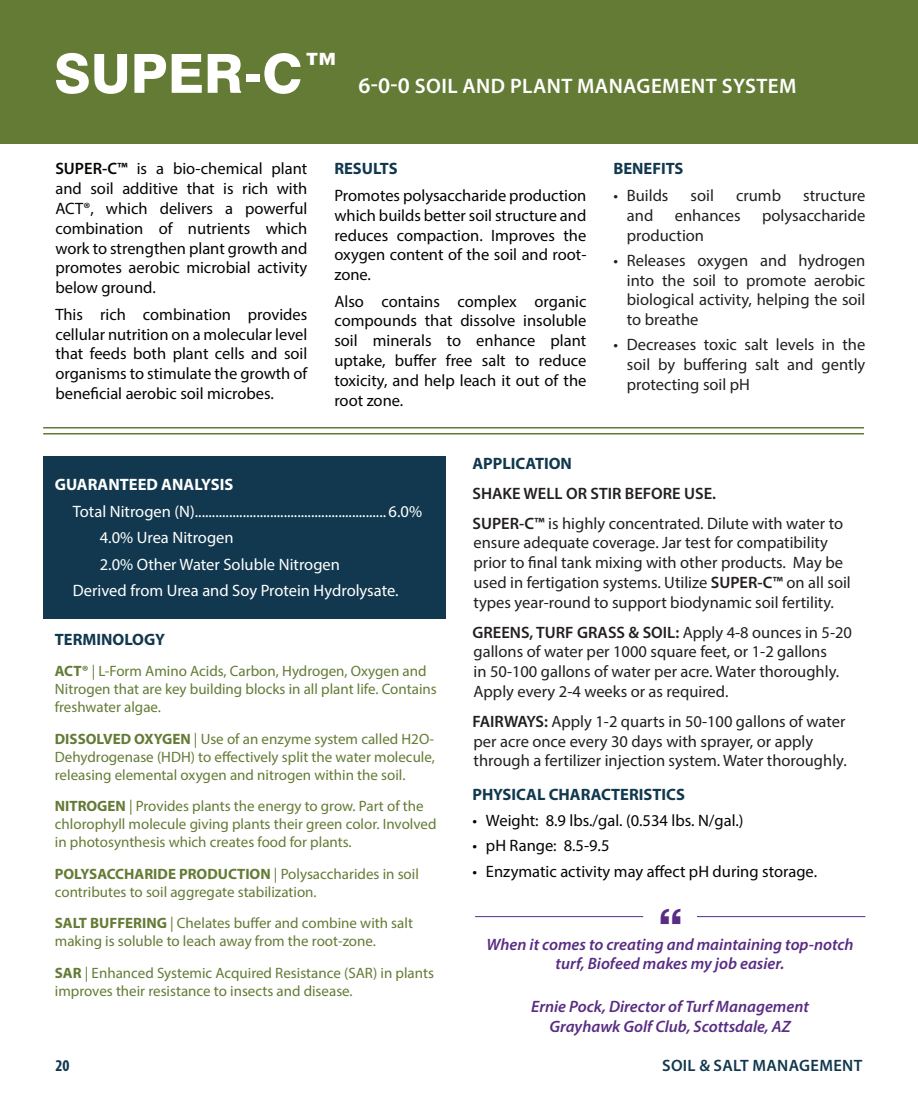
<style>
.page{position:relative;width:918px;height:1107px;background:#fff}
.page>*{position:absolute;margin:0;border:0;box-sizing:border-box;transform-origin:0 0}
.t1{font:800 45px "Swiss 721 BT";color:#592d83}
.t2{font:600 21px "Myriad Pro";letter-spacing:.02em;color:#fff}
.t3{font:16.5px/19.8px "Myriad Pro";color:#231f20}
.t4{font:16.5px/19.8px "Myriad Pro";color:#040503;text-align:justify}
.t5{font:16.5px "Myriad Pro";color:#fff}
.t6{font:italic 600 16.5px/19.8px "Myriad Pro";color:#592d83;text-align:center}
.t7{font:700 16.5px "Myriad Pro";color:#11384e}
.t8{font:700 16.5px "Myriad Pro";color:#11384e}
.t9{font:600 16.5px "Myriad Pro";letter-spacing:.02em;color:#11384e}
.t10{font:700 16.5px "Myriad Pro";color:#fff}
.t11{font:700 condensed 16.5px "Myriad Pro";color:#11384e}
.t12{font:15px/18px "Myriad Pro";color:#647b35}
.s1{font-family:"Swiss 721 BT";font-weight:800;font-size:54px}
.s2{font-size:22.5px}
.s3{font-weight:600}
.s4{font-weight:700}
</style>
<div class="page">
<div style="left:0;top:0;width:918px;height:143px;background:#647b35"></div>
<div style="left:43px;top:457px;width:403px;height:162px;background:#11384e"></div>
<hr style="left:43px;top:433px;width:821px;height:2px;background:#647b35">
<hr style="left:43px;top:427px;width:821px;height:2px;background:#647b35">
<hr style="left:475px;top:916px;width:168px;height:1px;background:#592d83">
<hr style="left:697px;top:916px;width:168px;height:1px;background:#592d83">
<p class="t2" style="left:54px;top:72px;width:744px"><span class="s1">SUPER-C</span><sup>™</sup> <span class="s2">6-0-0</span> SOIL AND PLANT MANAGEMENT SYSTEM</p>
<p class="t4" style="left:55px;top:159px;width:254px"><span class="s3">SUPER-C™</span> is a bio-chemical plant and soil additive that is rich with ACT®, which delivers a powerful combination of nutrients which work to strengthen plant growth and promotes aerobic microbial activity below ground.</p>
<p class="t4" style="left:55px;top:304px;width:254px">This rich combination provides cellular nutrition on a molecular level that feeds both plant cells and soil organisms to stimulate the growth of beneficial aerobic soil microbes.</p>
<p class="t8" style="left:334px;top:158px;width:65px">RESULTS</p>
<p class="t4" style="left:334px;top:185px;width:254px">Promotes polysaccharide production which builds better soil structure and reduces compaction. Improves the oxygen content of the soil and root&shy;zone.</p>
<p class="t4" style="left:334px;top:291px;width:254px">Also contains complex organic compounds that dissolve insoluble soil minerals to enhance plant uptake, buffer free salt to reduce toxicity, and help leach it out of the root zone.</p>
<p class="t8" style="left:613px;top:158px;width:72px">BENEFITS</p>
<p class="t3" style="left:613px;top:185px;width:57px">• Builds</p>
<p class="t3" style="left:691px;top:185px;width:25px">soil</p>
<p class="t3" style="left:736px;top:185px;width:47px">crumb</p>
<p class="t3" style="left:803px;top:185px;width:64px">structure</p>
<p class="t3" style="left:627px;top:205px;width:28px">and</p>
<p class="t3" style="left:675px;top:205px;width:67px">enhances</p>
<p class="t3" style="left:762px;top:205px;width:105px">polysaccharide</p>
<p class="t3" style="left:627px;top:225px;width:79px">production</p>
<p class="t3" style="left:627px;top:250px;width:240px;text-align:justify;text-indent:-13px">• Releases oxygen and hydrogen into the soil to promote aerobic biological activity, helping the soil to breathe</p>
<p class="t3" style="left:627px;top:335px;width:240px;text-align:justify;text-indent:-13px">• Decreases toxic salt levels in the soil by buffering salt and gently protecting soil pH</p>
<p class="t10" style="left:55px;top:474px;width:180px">GUARANTEED ANALYSIS</p>
<p class="t5" style="left:73px;top:501px;width:351px">Total Nitrogen (N)........................................................ 6.0%</p>
<p class="t5" style="left:100px;top:527px;width:135px">4.0% Urea Nitrogen</p>
<p class="t5" style="left:100px;top:554px;width:242px">2.0% Other Water Soluble Nitrogen</p>
<p class="t5" style="left:73px;top:580px;width:327px">Derived from Urea and Soy Protein Hydrolysate.</p>
<p class="t8" style="left:55px;top:629px;width:112px">TERMINOLOGY</p>
<p class="t12" style="left:55px;top:662px;width:383px"><span class="s4">ACT®</span> | L-Form Amino Acids, Carbon, Hydrogen, Oxygen and<br>Nitrogen that are key building blocks in all plant life. Contains freshwater algae.</p>
<p class="t12" style="left:55px;top:730px;width:382px;text-align:justify"><span class="s4">DISSOLVED OXYGEN</span> | Use of an enzyme system called H2O-Dehydrogenase (HDH) to effectively split the water molecule, releasing elemental oxygen and nitrogen within the soil.</p>
<p class="t12" style="left:55px;top:797px;width:383px"><span class="s4">NITROGEN</span> | Provides plants the energy to grow. Part of the chlorophyll molecule giving plants their green color. Involved in photosynthesis which creates food for plants.</p>
<p class="t12" style="left:55px;top:865px;width:366px"><span class="s4">POLYSACCHARIDE PRODUCTION</span> | Polysaccharides in soil contributes to soil aggregate stabilization.</p>
<p class="t12" style="left:55px;top:914px;width:360px"><span class="s4">SALT BUFFERING</span> | Chelates buffer and combine with salt making is soluble to leach away from the root-zone.</p>
<p class="t12" style="left:55px;top:964px;width:381px"><span class="s4">SAR</span> | Enhanced Systemic Acquired Resistance (SAR) in plants improves their resistance to insects and disease.</p>
<p class="t7" style="left:472px;top:453px;width:101px">APPLICATION</p>
<p class="t3" style="left:472px;top:478px;width:372px;line-height:29.8px"><span class="s3">SHAKE WELL OR STIR BEFORE USE.<br>SUPER-C™</span> is highly concentrated. Dilute with water to</p>
<p class="t3" style="left:474px;top:533px;width:379px">ensure adequate coverage. Jar test for compatibility prior to final tank mixing with other products. May be used in fertigation systems. Utilize <span class="s3">SUPER-C™</span> on all soil types year-round to support biodynamic soil fertility.</p>
<p class="t3" style="left:472px;top:622px;width:381px"><span class="s3">GREENS, TURF GRASS &amp; SOIL:</span> Apply 4-8 ounces in 5-20 gallons of water per 1000 square feet, or 1-2 gallons<br>in 50-100 gallons of water per acre. Water thoroughly.<br>Apply every 2-4 weeks or as required.</p>
<p class="t3" style="left:472px;top:711px;width:376px"><span class="s3">FAIRWAYS:</span> Apply 1-2 quarts in 50-100 gallons of water per acre once every 30 days with sprayer, or apply through a fertilizer injection system. Water thoroughly.</p>
<p class="t7" style="left:472px;top:783px;width:214px">PHYSICAL CHARACTERISTICS</p>
<p class="t4" style="left:472px;top:811px;width:273px">• Weight: 8.9 lbs./gal. (0.534 lbs. N/gal.)</p>
<p class="t4" style="left:472px;top:836px;width:138px">• pH Range: 8.5-9.5</p>
<p class="t4" style="left:472px;top:861px;width:346px">• Enzymatic activity may affect pH during storage.</p>
<h1 class="t1" style="left:659px;top:899px;width:25px">“</h1>
<p class="t6" style="left:486px;top:934px;width:369px">When it comes to creating and maintaining top-notch turf, Biofeed makes my job easier.</p>
<p class="t6" style="left:531px;top:996px;width:279px">Ernie Pock, Director of Turf Management<br>Grayhawk Golf Club, Scottsdale, AZ</p>
<p class="t11" style="left:55px;top:1055px;width:16px">20</p>
<p class="t9" style="left:662px;top:1055px;width:202px">SOIL &amp; SALT MANAGEMENT</p>
</div>
